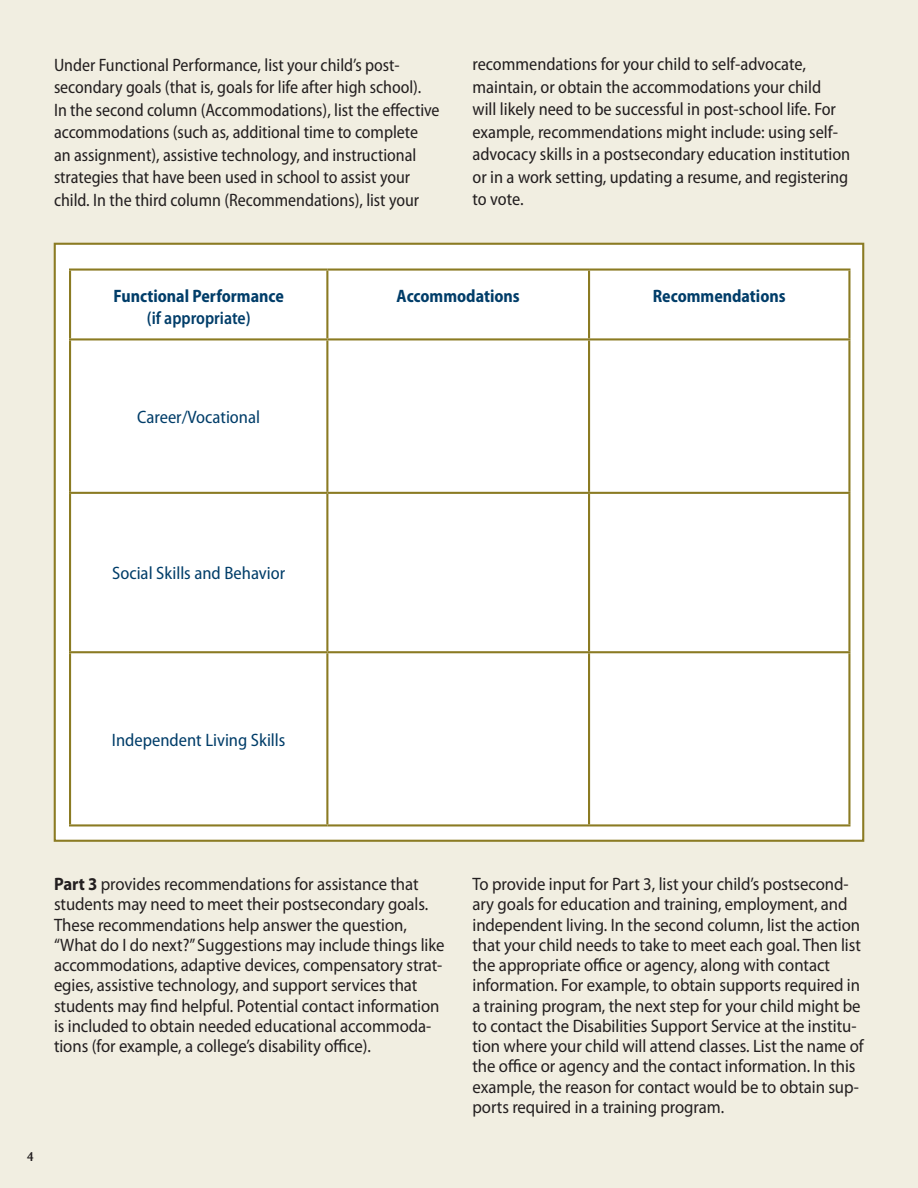
<style>
.page{position:relative;width:918px;height:1188px;background:#f1eee1}
.page>*{position:absolute;margin:0;border:0;box-sizing:border-box;transform-origin:0 0}
.Text_-_Level_1_insid{font:18px/20.2px "Myriad Pro";letter-spacing:-.005em;color:#231f20;scale:.93 1}
.Text_-_Level_1_insid-2{font:semi-condensed 18px/22.5px "Myriad Pro";color:#231f20}
.t1{font:700 semi-condensed 18px/21.6px "Myriad Pro";color:#003d69;text-align:center;scale:.95 1}
.t2{font:semi-condensed 18px "Myriad Pro";color:#003d69}
.t3{font:600 13.5px "Ocean Sans Std";color:#231f20}
.s1{font-weight:600}
.s2{font-weight:700}
</style>
<div class="page">
<div style="left:54px;top:243px;width:810px;height:599px;background:#fff;border:2px solid #8b7b23"></div>
<hr style="left:69px;top:271px;width:2px;height:67px;background:#8b7b23">
<hr style="left:69px;top:268px;width:258px;height:3px;background:#8b7b23">
<hr style="left:69px;top:338px;width:258px;height:2px;background:#8b7b23">
<hr style="left:326px;top:271px;width:2px;height:67px;background:#8b7b23">
<hr style="left:327px;top:268px;width:262px;height:3px;background:#8b7b23">
<hr style="left:327px;top:338px;width:262px;height:2px;background:#8b7b23">
<hr style="left:588px;top:271px;width:2px;height:67px;background:#8b7b23">
<hr style="left:589px;top:268px;width:261px;height:3px;background:#8b7b23">
<hr style="left:848px;top:271px;width:2px;height:67px;background:#8b7b23">
<hr style="left:589px;top:338px;width:261px;height:2px;background:#8b7b23">
<hr style="left:69px;top:340px;width:2px;height:152px;background:#8b7b23">
<hr style="left:326px;top:340px;width:2px;height:152px;background:#8b7b23">
<hr style="left:588px;top:340px;width:2px;height:152px;background:#8b7b23">
<hr style="left:848px;top:340px;width:2px;height:152px;background:#8b7b23">
<hr style="left:69px;top:494px;width:2px;height:157px;background:#8b7b23">
<hr style="left:69px;top:492px;width:258px;height:2px;background:#8b7b23">
<hr style="left:326px;top:494px;width:2px;height:157px;background:#8b7b23">
<hr style="left:327px;top:492px;width:262px;height:2px;background:#8b7b23">
<hr style="left:588px;top:494px;width:2px;height:157px;background:#8b7b23">
<hr style="left:589px;top:492px;width:261px;height:2px;background:#8b7b23">
<hr style="left:848px;top:494px;width:2px;height:157px;background:#8b7b23">
<hr style="left:69px;top:653px;width:2px;height:171px;background:#8b7b23">
<hr style="left:69px;top:651px;width:258px;height:2px;background:#8b7b23">
<hr style="left:69px;top:824px;width:258px;height:2px;background:#8b7b23">
<hr style="left:326px;top:653px;width:2px;height:171px;background:#8b7b23">
<hr style="left:327px;top:651px;width:262px;height:2px;background:#8b7b23">
<hr style="left:327px;top:824px;width:262px;height:2px;background:#8b7b23">
<hr style="left:588px;top:653px;width:2px;height:171px;background:#8b7b23">
<hr style="left:589px;top:651px;width:261px;height:2px;background:#8b7b23">
<hr style="left:848px;top:653px;width:2px;height:171px;background:#8b7b23">
<hr style="left:589px;top:824px;width:261px;height:2px;background:#8b7b23">
<p class="Text_-_Level_1_insid-2" style="left:54px;top:54px;width:387px">Under Functional Performance, list your child’s post&shy;secondary goals (that is, goals for life after high school).<br>In the second column (Accommodations), list the effective accommodations (such as, additional time to complete<br>an assignment), assistive technology, and instructional strategies that have been used in school to assist your child. In the third column (Recommendations), list your</p>
<p class="Text_-_Level_1_insid-2" style="left:472px;top:53px;width:379px">recommendations for your child to self-advocate, maintain, or obtain the accommodations your child<br>will likely need to be successful in post-school life. For example, recommendations might include: using self&shy;advocacy skills in a postsecondary education institution or in a work setting, updating a resume, and registering to vote.</p>
<p class="t1" style="left:114px;top:285px;width:181px">Functional Performance <span class="s1">(if appropriate)</span></p>
<p class="t1" style="left:397px;top:285px;width:131px">Accommodations</p>
<p class="t1" style="left:653px;top:285px;width:141px">Recommendations</p>
<p class="t2" style="left:137px;top:407px;width:124px">Career/Vocational</p>
<p class="t2" style="left:112px;top:564px;width:175px">Social Skills and Behavior</p>
<p class="t2" style="left:112px;top:730px;width:175px">Independent Living Skills</p>
<p class="t3" style="left:27px;top:1149px;width:8px">4</p>
<p class="Text_-_Level_1_insid" style="left:54px;top:874px;width:422px"><span class="s2">Part 3</span> provides recommendations for assistance that students may need to meet their postsecondary goals.<br>These recommendations help answer the question, “What do I do next?” Suggestions may include things like accommodations, adaptive devices, compensatory strat&shy;egies, assistive technology, and support services that students may find helpful. Potential contact information is included to obtain needed educational accommoda&shy;tions (for example, a college’s disability office).</p>
<p class="Text_-_Level_1_insid" style="left:472px;top:874px;width:422px">To provide input for Part 3, list your child’s postsecond&shy;ary goals for education and training, employment, and independent living. In the second column, list the action that your child needs to take to meet each goal. Then list the appropriate office or agency, along with contact information. For example, to obtain supports required in a training program, the next step for your child might be to contact the Disabilities Support Service at the institu&shy;tion where your child will attend classes. List the name of the office or agency and the contact information. In this example, the reason for contact would be to obtain sup&shy;ports required in a training program.</p>
</div>
